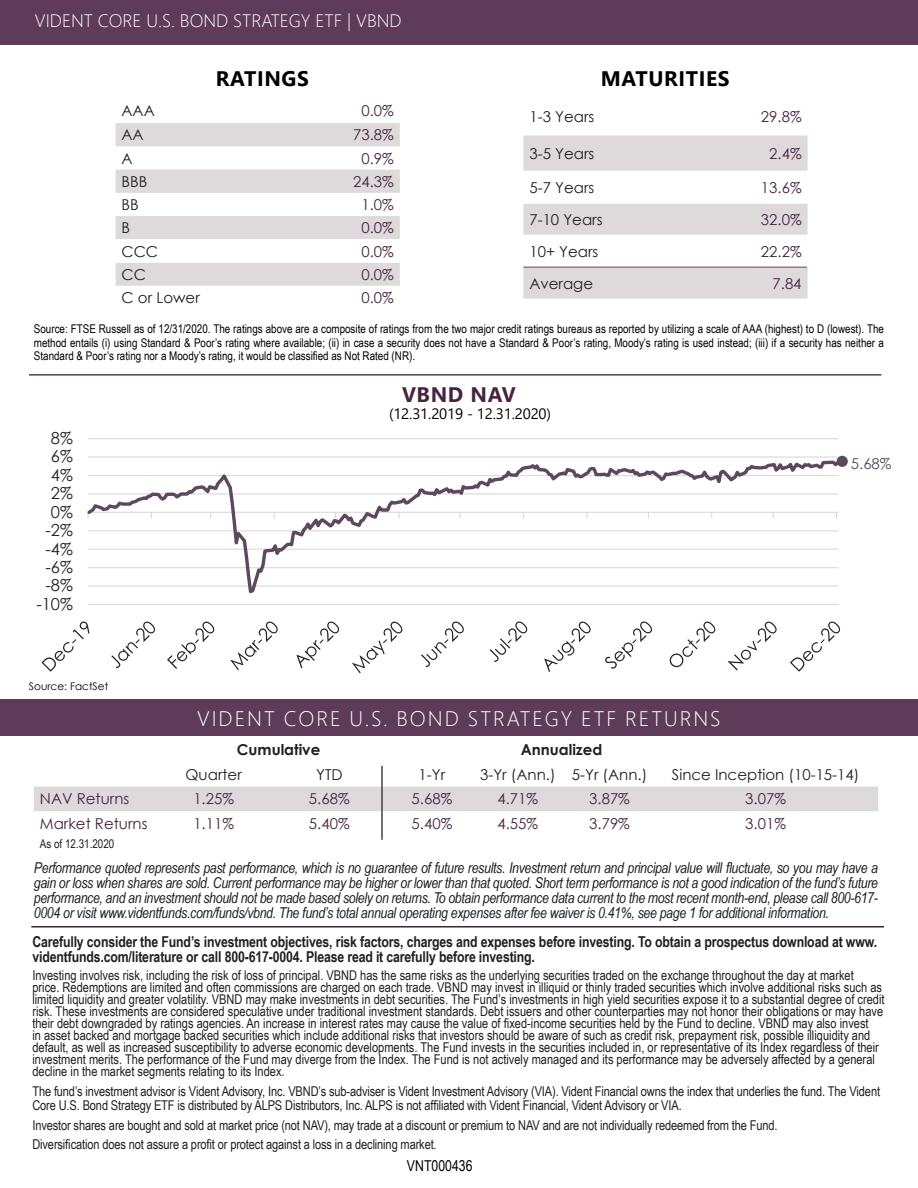
<style>
.page{position:relative;width:918px;height:1188px;background:#fff}
.page>*{position:absolute;margin:0;border:0;box-sizing:border-box;transform-origin:0 0}
.t1{font:300 21px "Segoe UI";letter-spacing:.095em;color:#fff}
.t2{font:700 21px "Segoe UI";letter-spacing:.03em;color:#000}
.t3{font:700 21px "Segoe UI";letter-spacing:.03em;color:#442440}
.t4{font:300 18px "Segoe UI";color:#fff}
.t5{font:16.5px "Century Gothic";color:#252426}
.t6{font:italic 15px/15px "Arial Narrow";letter-spacing:-.02em;color:#201f21;text-align:justify}
.t7{font:700 15px/15px "Arial Narrow";letter-spacing:-.01em;color:#201f21}
.t8{font:15px "Century Gothic";color:#442440}
.t9{font:15px "Century Gothic";color:#201f21}
.t10{font:15px "Segoe UI";letter-spacing:-.01em;color:#000}
.t11{font:700 15px "Century Gothic";color:#201f21}
.t12{font:15px "Arial Narrow";color:#000}
.t13{font:15px "Century Gothic";color:#5e485d}
.t14{font:13.5px/12px "Arial Narrow";color:#201f21}
.t15{font:12px/13.5px "Arial Narrow";color:#000;text-align:justify}
.t16{font:12px "Arial Narrow";color:#201f21}
.t17{font:10.5px "Century Gothic";color:#000}
</style>
<div class="page">
<div style="left:0;top:0;width:918px;height:44px;background:#5e3b59"></div>
<hr style="left:31px;top:926px;width:853px;height:2px;background:#442440">
<div style="left:34px;top:787px;width:844px;height:24px;background:#dedadb"></div>
<div style="left:0;top:700px;width:918px;height:36px;background:#5e3b59"></div>
<hr style="left:88px;top:604px;width:751px;height:1px;background:#d9d9d9">
<hr style="left:88px;top:456px;width:751px;height:2px;background:#d9d9d9">
<hr style="left:88px;top:438px;width:751px;height:1px;background:#d9d9d9">
<svg style="left:88px;top:458px;width:752px;height:136px"></svg>
<svg style="left:42px;top:621px;width:48px;height:51px"></svg>
<svg style="left:111px;top:622px;width:44px;height:46px"></svg>
<svg style="left:167px;top:622px;width:47px;height:47px"></svg>
<svg style="left:230px;top:621px;width:48px;height:49px"></svg>
<svg style="left:297px;top:621px;width:42px;height:47px"></svg>
<svg style="left:352px;top:622px;width:51px;height:51px"></svg>
<svg style="left:421px;top:621px;width:43px;height:46px"></svg>
<svg style="left:490px;top:621px;width:37px;height:41px"></svg>
<svg style="left:544px;top:621px;width:47px;height:51px"></svg>
<svg style="left:605px;top:621px;width:47px;height:48px"></svg>
<svg style="left:670px;top:622px;width:45px;height:45px"></svg>
<svg style="left:728px;top:622px;width:49px;height:49px"></svg>
<svg style="left:790px;top:621px;width:50px;height:51px"></svg>
<div style="left:837px;top:456px;width:11px;height:11px;background:#5e485d;border-radius:50%"></div>
<svg style="left:116px;top:123px;width:284px;height:116px;fill:#dedadb"></svg>
<div style="left:116px;top:263px;width:284px;height:23px;background:#dedadb"></div>
<svg style="left:523px;top:135px;width:285px;height:164px;fill:#dedadb"></svg>
<hr style="left:523px;top:267px;width:284px;height:1px;background:#5e3b59">
<hr style="left:29px;top:374px;width:852px;height:2px;background:#5e3b59">
<hr style="left:381px;top:766px;width:2px;height:74px;background:#444244">
<h2 class="t4" style="left:35px;top:3px;width:368px">VIDENT CORE U.S. BOND STRATEGY ETF | VBND</h2>
<h1 class="t2" style="left:216px;top:59px;width:95px">RATINGS</h1>
<h1 class="t2" style="left:601px;top:59px;width:130px">MATURITIES</h1>
<p class="t9" style="left:122px;top:100px;width:35px">AAA</p>
<p class="t8" style="left:361px;top:100px;width:34px">0.0%</p>
<p class="t9" style="left:122px;top:124px;width:24px">AA</p>
<p class="t8" style="left:353px;top:124px;width:42px">73.8%</p>
<p class="t9" style="left:122px;top:148px;width:13px">A</p>
<p class="t8" style="left:361px;top:148px;width:34px">0.9%</p>
<p class="t9" style="left:122px;top:171px;width:27px">BBB</p>
<p class="t8" style="left:353px;top:171px;width:42px">24.3%</p>
<p class="t9" style="left:122px;top:194px;width:19px">BB</p>
<p class="t8" style="left:361px;top:194px;width:34px">1.0%</p>
<p class="t9" style="left:122px;top:217px;width:10px">B</p>
<p class="t8" style="left:361px;top:217px;width:34px">0.0%</p>
<p class="t9" style="left:122px;top:241px;width:38px">CCC</p>
<p class="t8" style="left:361px;top:241px;width:34px">0.0%</p>
<p class="t9" style="left:122px;top:264px;width:26px">CC</p>
<p class="t8" style="left:361px;top:264px;width:34px">0.0%</p>
<p class="t9" style="left:122px;top:288px;width:80px">C or Lower</p>
<p class="t8" style="left:361px;top:288px;width:34px">0.0%</p>
<p class="t9" style="left:529px;top:107px;width:66px">1-3 Years</p>
<p class="t8" style="left:761px;top:107px;width:42px">29.8%</p>
<p class="t9" style="left:529px;top:143px;width:66px">3-5 Years</p>
<p class="t8" style="left:769px;top:143px;width:34px">2.4%</p>
<p class="t9" style="left:529px;top:177px;width:66px">5-7 Years</p>
<p class="t8" style="left:761px;top:177px;width:42px">13.6%</p>
<p class="t9" style="left:529px;top:209px;width:75px">7-10 Years</p>
<p class="t8" style="left:761px;top:209px;width:42px">32.0%</p>
<p class="t9" style="left:529px;top:241px;width:71px">10+ Years</p>
<p class="t8" style="left:761px;top:241px;width:42px">22.2%</p>
<p class="t9" style="left:529px;top:273px;width:65px">Average</p>
<p class="t8" style="left:773px;top:273px;width:31px">7.84</p>
<p class="t15" style="left:34px;top:322px;width:852px">Source: FTSE Russell as of 12/31/2020. The ratings above are a composite of ratings from the two major credit ratings bureaus as reported by utilizing a scale of AAA (highest) to D (lowest). The method entails (i) using Standard &amp; Poor’s rating where available; (ii) in case a security does not have a Standard &amp; Poor’s rating, Moody’s rating is used instead; (iii) if a security has neither a Standard &amp; Poor’s rating nor a Moody’s rating, it would be classified as Not Rated (NR).</p>
<h1 class="t3" style="left:402px;top:375px;width:115px">VBND NAV</h1>
<p class="t5" style="left:51px;top:427px;width:24px">8%</p>
<p class="t5" style="left:51px;top:445px;width:24px">6%</p>
<p class="t5" style="left:51px;top:463px;width:24px">4%</p>
<p class="t5" style="left:51px;top:482px;width:24px">2%</p>
<p class="t5" style="left:51px;top:500px;width:24px">0%</p>
<p class="t5" style="left:45px;top:519px;width:29px">-2%</p>
<p class="t5" style="left:45px;top:537px;width:29px">-4%</p>
<p class="t5" style="left:45px;top:556px;width:29px">-6%</p>
<p class="t5" style="left:45px;top:574px;width:29px">-8%</p>
<p class="t5" style="left:36px;top:592px;width:38px">-10%</p>
<p class="t17" style="left:29px;top:679px;width:81px">Source: FactSet</p>
<p class="t10" style="left:389px;top:400px;width:164px">(12.31.2019 - 12.31.2020)</p>
<h1 class="t1" style="left:197px;top:699px;width:525px">VIDENT CORE U.S. BOND STRATEGY ETF RETURNS</h1>
<p class="t13" style="left:851px;top:453px;width:42px">5.68%</p>
<p class="t11" style="left:237px;top:738px;width:85px">Cumulative</p>
<p class="t11" style="left:521px;top:738px;width:83px">Annualized</p>
<p class="t9" style="left:186px;top:764px;width:58px">Quarter</p>
<p class="t9" style="left:316px;top:764px;width:28px">YTD</p>
<p class="t9" style="left:419px;top:764px;width:28px">1-Yr</p>
<p class="t9" style="left:480px;top:764px;width:169px">3-Yr (Ann.) 5-Yr (Ann.)</p>
<p class="t9" style="left:672px;top:764px;width:189px">Since Inception (10-15-14)</p>
<p class="t8" style="left:40px;top:789px;width:91px">NAV Returns</p>
<p class="t8" style="left:193px;top:789px;width:42px">1.25%</p>
<p class="t8" style="left:309px;top:789px;width:42px">5.68%</p>
<p class="t8" style="left:412px;top:789px;width:42px">5.68%</p>
<p class="t8" style="left:497px;top:789px;width:42px">4.71%</p>
<p class="t8" style="left:589px;top:789px;width:42px">3.87%</p>
<p class="t8" style="left:745px;top:789px;width:42px">3.07%</p>
<p class="t8" style="left:40px;top:813px;width:109px">Market Returns</p>
<p class="t8" style="left:193px;top:813px;width:42px">1.11%</p>
<p class="t8" style="left:309px;top:813px;width:42px">5.40%</p>
<p class="t8" style="left:412px;top:813px;width:42px">5.40%</p>
<p class="t8" style="left:497px;top:813px;width:42px">4.55%</p>
<p class="t8" style="left:589px;top:813px;width:42px">3.79%</p>
<p class="t8" style="left:745px;top:813px;width:42px">3.01%</p>
<p class="t16" style="left:40px;top:835px;width:76px">As of 12.31.2020</p>
<p class="t6" style="left:34px;top:860px;width:846px">Performance quoted represents past performance, which is no guarantee of future results. Investment return and principal value will fluctuate, so you may have a gain or loss when shares are sold. Current performance may be higher or lower than that quoted. Short term performance is not a good indication of the fund’s future performance, and an investment should not be made based solely on returns. To obtain performance data current to the most recent month-end, please call 800-617- 0004 or visit www.videntfunds.com/funds/vbnd. The fund’s total annual operating expenses after fee waiver is 0.41%, see page 1 for additional information.</p>
<p class="t7" style="left:32px;top:933px;width:846px">Carefully consider the Fund’s investment objectives, risk factors, charges and expenses before investing. To obtain a prospectus download at www. videntfunds.com/literature or call 800-617-0004. Please read it carefully before investing.</p>
<p class="t14" style="left:32px;top:969px;width:854px">Investing involves risk, including the risk of loss of principal. VBND has the same risks as the underlying securities traded on the exchange throughout the day at market<br>price. Redemptions are limited and often commissions are charged on each trade. VBND may invest in illiquid or thinly traded securities which involve additional risks such as limited liquidity and greater volatility. VBND may make investments in debt securities. The Fund’s investments in high yield securities expose it to a substantial degree of credit risk. These investments are considered speculative under traditional investment standards. Debt issuers and other counterparties may not honor their obligations or may have their debt downgraded by ratings agencies. An increase in interest rates may cause the value of fixed-income securities held by the Fund to decline. VBND may also invest<br>in asset backed and mortgage backed securities which include additional risks that investors should be aware of such as credit risk, prepayment risk, possible illiquidity and default, as well as increased susceptibility to adverse economic developments. The Fund invests in the securities included in, or representative of its Index regardless of their investment merits. The performance of the Fund may diverge from the Index. The Fund is not actively managed and its performance may be adversely affected by a general decline in the market segments relating to its Index.</p>
<p class="t14" style="left:32px;top:1084px;width:849px;line-height:13.5px">The fund’s investment advisor is Vident Advisory, Inc. VBND’s sub-adviser is Vident Investment Advisory (VIA). Vident Financial owns the index that underlies the fund. The Vident<br>Core U.S. Bond Strategy ETF is distributed by ALPS Distributors, Inc. ALPS is not affiliated with Vident Financial, Vident Advisory or VIA.</p>
<p class="t14" style="left:32px;top:1114px;width:747px;line-height:20px">Investor shares are bought and sold at market price (not NAV), may trade at a discount or premium to NAV and are not individually redeemed from the Fund.<br>Diversification does not assure a profit or protect against a loss in a declining market.</p>
<p class="t12" style="left:407px;top:1155px;width:67px">VNT000436</p>
</div>
